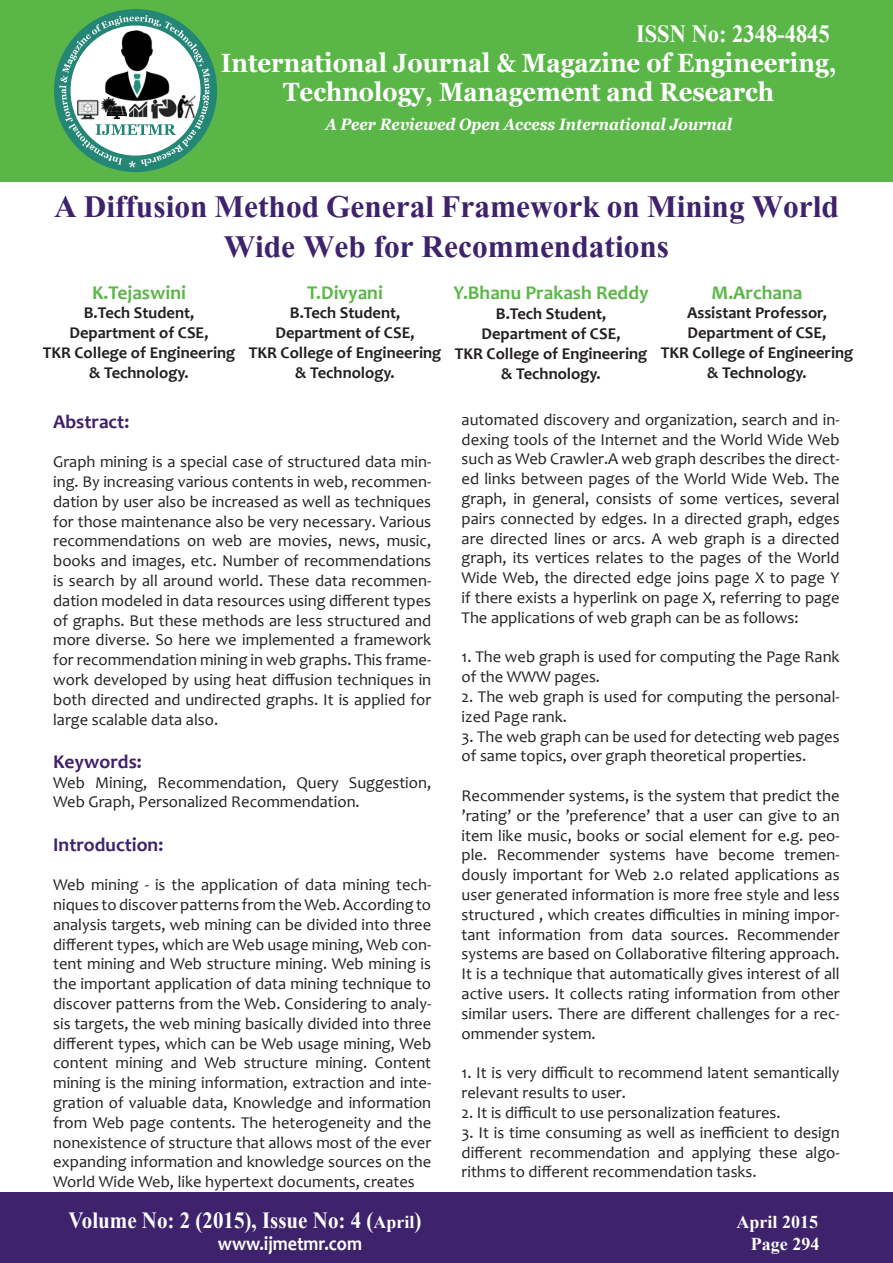
<style>
.page{position:relative;width:893px;height:1263px;background:#fff}
.page>*{position:absolute;margin:0;border:0;box-sizing:border-box;transform-origin:0 0}
.t1{font:700 39px/40.5px "Aparajita";color:#3e236c;text-align:center}
.t2{font:700 26.4px "Georgia";color:#fff;scale:.91 1}
.t3{font:700 24.75px "Times New Roman";color:#fff;scale:.91 1}
.t4{font:700 23.1px "Times New Roman";color:#fff;scale:.91 1}
.t5{font:700 19.8px "Candara";color:#fff;scale:.91 1}
.t6{font:700 19.5px "Candara";color:#5ab747}
.t7{font:700 19.5px "Candara";color:#3f2069}
.t8{font:700 19.5px "Candara";color:#3e236c}
.t9{font:700 18px "Times New Roman";color:#fff}
.t10{font:16.5px/19.8px "Candara";color:#231f20;text-align:justify}
.t11{font:700 16.5px "Candara";color:#231f20}
.t12{font:italic 700 16.5px "Georgia";color:#fff;scale:.91 1}
.s1{font-size:18px}
</style>
<div class="page">
<div style="left:0;top:1193px;width:893px;height:70px;background:#3e236c"></div>
<div style="left:0;top:0;width:893px;height:182px;background:#5ab747"></div>
<div style="left:54px;top:9px;width:163px;height:163px;background:#248675;border-radius:50%"></div>
<svg style="left:59px;top:15px;width:151px;height:153px"></svg>
<img style="left:150px;top:97px;width:27px;height:23px">
<img style="left:177px;top:94px;width:21px;height:26px">
<img style="left:102px;top:30px;width:72px;height:73px">
<img style="left:75px;top:99px;width:25px;height:21px">
<img style="left:102px;top:97px;width:25px;height:21px">
<p class="t3" style="left:636px;top:16px;width:214px">ISSN No: 2348-4845</p>
<p class="t2" style="left:221px;top:46px;width:678px">International Journal &amp; Magazine of Engineering,</p>
<p class="t2" style="left:283px;top:75px;width:541px">Technology, Management and Research</p>
<p class="t12" style="left:325px;top:113px;width:448px">A Peer Reviewed Open Access International Journal</p>
<p class="t1" style="left:54px;top:190px;width:786px">A Diffusion Method General Framework on Mining World<br>Wide Web for Recommendations</p>
<p class="t6" style="left:92px;top:280px;width:95px">K.Tejaswini</p>
<p class="t11" style="left:84px;top:303px;width:112px">B.Tech Student,</p>
<p class="t11" style="left:70px;top:323px;width:140px">Department of CSE,</p>
<p class="t11" style="left:43px;top:342px;width:194px">TKR College of Engineering</p>
<p class="t11" style="left:89px;top:362px;width:101px">&amp; Technology.</p>
<p class="t6" style="left:711px;top:280px;width:92px">M.Archana</p>
<p class="t11" style="left:687px;top:303px;width:141px">Assistant Professor,</p>
<p class="t11" style="left:687px;top:323px;width:140px">Department of CSE,</p>
<p class="t11" style="left:661px;top:342px;width:194px">TKR College of Engineering</p>
<p class="t11" style="left:707px;top:362px;width:101px">&amp; Technology.</p>
<p class="t6" style="left:307px;top:280px;width:77px">T.Divyani</p>
<p class="t11" style="left:290px;top:303px;width:112px">B.Tech Student,</p>
<p class="t11" style="left:276px;top:323px;width:140px">Department of CSE,</p>
<p class="t11" style="left:249px;top:342px;width:194px">TKR College of Engineering</p>
<p class="t11" style="left:295px;top:362px;width:101px">&amp; Technology.</p>
<p class="t6" style="left:453px;top:281px;width:197px">Y.Bhanu Prakash Reddy</p>
<p class="t11" style="left:496px;top:303px;width:112px">B.Tech Student,</p>
<p class="t11" style="left:482px;top:323px;width:140px">Department of CSE,</p>
<p class="t11" style="left:455px;top:343px;width:194px">TKR College of Engineering</p>
<p class="t11" style="left:501px;top:363px;width:101px">&amp; Technology.</p>
<p class="t7" style="left:53px;top:409px;width:78px">Abstract:</p>
<p class="t10" style="left:53px;top:452px;width:380px">Graph mining is a special case of structured data min&shy;ing. By increasing various contents in web, recommen&shy;dation by user also be increased as well as techniques for those maintenance also be very necessary. Various recommendations on web are movies, news, music, books and images, etc. Number of recommendations is search by all around world. These data recommen&shy;dation modeled in data resources using different types of graphs. But these methods are less structured and more diverse. So here we implemented a framework for recommendation mining in web graphs. This frame&shy;work developed by using heat diffusion techniques in both directed and undirected graphs. It is applied for large scalable data also.</p>
<p class="t7" style="left:53px;top:749px;width:90px">Keywords:</p>
<p class="t10" style="left:53px;top:772px;width:380px">Web Mining, Recommendation, Query Suggestion,<br>Web Graph, Personalized Recommendation.</p>
<p class="t8" style="left:53px;top:832px;width:112px">Introduction:</p>
<p class="t10" style="left:53px;top:875px;width:380px">Web mining - is the application of data mining tech&shy;niques to discover patterns from the Web. According to analysis targets, web mining can be divided into three different types, which are Web usage mining, Web con&shy;tent mining and Web structure mining. Web mining is the important application of data mining technique to discover patterns from the Web. Considering to analy&shy;sis targets, the web mining basically divided into three different types, which can be Web usage mining, Web content mining and Web structure mining. Content mining is the mining information, extraction and inte&shy;gration of valuable data, Knowledge and information from Web page contents. The heterogeneity and the nonexistence of structure that allows most of the ever expanding information and knowledge sources on the World Wide Web, like hypertext documents, creates</p>
<p class="t10" style="left:462px;top:409px;width:380px">automated discovery and organization, search and in&shy;dexing tools of the Internet and the World Wide Web such as Web Crawler.A web graph describes the direct&shy;ed links between pages of the World Wide Web. The graph, in general, consists of some vertices, several pairs connected by edges. In a directed graph, edges are directed lines or arcs. A web graph is a directed graph, its vertices relates to the pages of the World Wide Web, the directed edge joins page X to page Y if there exists a hyperlink on page X, referring to page The applications of web graph can be as follows:</p>
<p class="t10" style="left:462px;top:647px;width:380px">1. The web graph is used for computing the Page Rank of the WWW pages.</p>
<p class="t10" style="left:462px;top:687px;width:380px">2. The web graph is used for computing the personal&shy;ized Page rank.</p>
<p class="t10" style="left:462px;top:726px;width:380px">3. The web graph can be used for detecting web pages of same topics, over graph theoretical properties.</p>
<p class="t10" style="left:462px;top:786px;width:380px">Recommender systems, is the system that predict the ’rating’ or the ’preference’ that a user can give to an item like music, books or social element for e.g. peo&shy;ple. Recommender systems have become tremen&shy;dously important for Web 2.0 related applications as user generated information is more free style and less structured , which creates difficulties in mining impor&shy;tant information from data sources. Recommender systems are based on Collaborative filtering approach.<br>It is a technique that automatically gives interest of all active users. It collects rating information from other similar users. There are different challenges for a rec&shy;ommender system.</p>
<p class="t10" style="left:462px;top:1063px;width:380px">1. It is very difficult to recommend latent semantically relevant results to user.</p>
<p class="t10" style="left:462px;top:1102px;width:321px">2. It is difficult to use personalization features.</p>
<p class="t10" style="left:462px;top:1122px;width:380px">3. It is time consuming as well as inefficient to design different recommendation and applying these algo&shy;rithms to different recommendation tasks.</p>
<p class="t4" style="left:69px;top:1204px;width:389px">Volume No: 2 (2015), Issue No: 4 (<span class="s1">April</span>)</p>
<p class="t9" style="left:736px;top:1210px;width:83px">April 2015</p>
<p class="t5" style="left:218px;top:1231px;width:160px">www.ijmetmr.com</p>
<p class="t9" style="left:751px;top:1231px;width:70px">Page 294</p>
</div>
